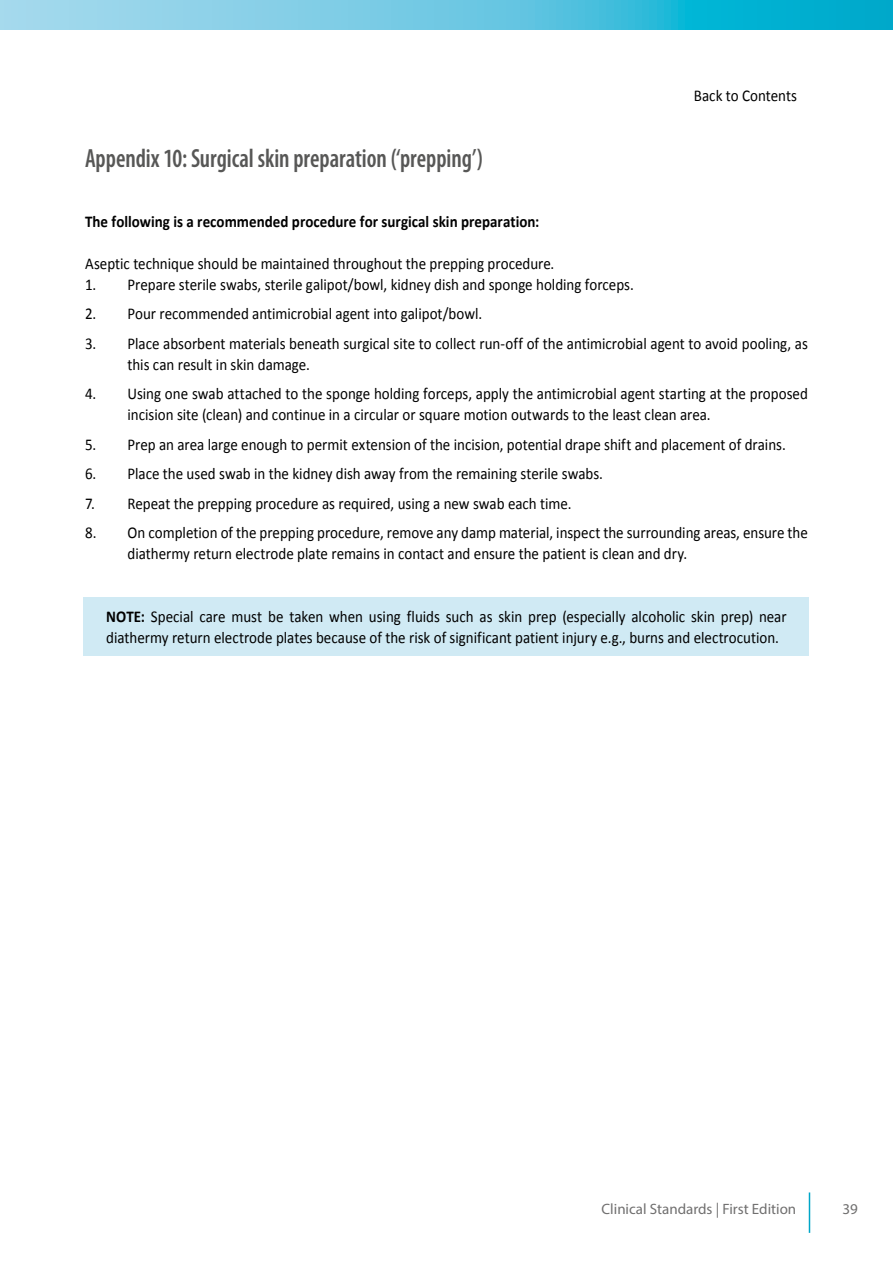
<style>
.page{position:relative;width:893px;height:1263px;background:#fff}
.page>*{position:absolute;margin:0;border:0;box-sizing:border-box;transform-origin:0 0}
.t1{font:600 condensed 26.4px "Myriad Pro";color:#575756;scale:.91 1}
.t2{font:16.5px/21px "Calibri";color:#000;scale:.91 1}
.t3{font:700 16.5px "Calibri";color:#000;scale:.91 1}
.t4{font:15px "Myriad Pro";color:#706f6f}
.s1{font-weight:700}
</style>
<div class="page">
<hr style="left:809px;top:1192px;width:1px;height:41px;background:#00a6c8">
<svg style="left:0;top:0;width:893px;height:30px;background:#5ac4df"></svg>
<div style="left:84px;top:597px;width:725px;height:59px;background:#d0eaf4"></div>
<h1 class="t1" style="left:85px;top:142px;width:439px">Appendix 10: Surgical skin preparation (‘prepping’)</h1>
<p class="t2" style="left:694px;top:85px;width:115px">Back to Contents</p>
<p class="t3" style="left:85px;top:211px;width:501px">The following is a recommended procedure for surgical skin preparation:</p>
<p class="t2" style="left:85px;top:253px;width:517px">Aseptic technique should be maintained throughout the prepping procedure.</p>
<p class="t2" style="left:85px;top:274px;width:605px">1. Prepare sterile swabs, sterile galipot/bowl, kidney dish and sponge holding forceps.</p>
<p class="t2" style="left:85px;top:303px;width:438px">2. Pour recommended antimicrobial agent into galipot/bowl.</p>
<p class="t2" style="left:128px;top:333px;width:749px;text-indent:-43px">3. Place absorbent materials beneath surgical site to collect run-off of the antimicrobial agent to avoid pooling, as this can result in skin damage.</p>
<p class="t2" style="left:128px;top:383px;width:749px;text-indent:-43px">4. Using one swab attached to the sponge holding forceps, apply the antimicrobial agent starting at the proposed incision site (clean) and continue in a circular or square motion outwards to the least clean area.</p>
<p class="t2" style="left:85px;top:434px;width:772px">5. Prep an area large enough to permit extension of the incision, potential drape shift and placement of drains.</p>
<p class="t2" style="left:85px;top:463px;width:571px">6. Place the used swab in the kidney dish away from the remaining sterile swabs.</p>
<p class="t2" style="left:85px;top:493px;width:536px">7. Repeat the prepping procedure as required, using a new swab each time.</p>
<p class="t2" style="left:128px;top:522px;width:749px;text-indent:-43px">8. On completion of the prepping procedure, remove any damp material, inspect the surrounding areas, ensure the diathermy return electrode plate remains in contact and ensure the patient is clean and dry.</p>
<p class="t2" style="left:106px;top:606px;width:749px"><span class="s1">NOTE:</span> Special care must be taken when using fluids such as skin prep (especially alcoholic skin prep) near diathermy return electrode plates because of the risk of significant patient injury e.g., burns and electrocution.</p>
<p class="t4" style="left:602px;top:1200px;width:196px">Clinical Standards | First Edition</p>
<p class="t4" style="left:842px;top:1200px;width:17px">39</p>
</div>
